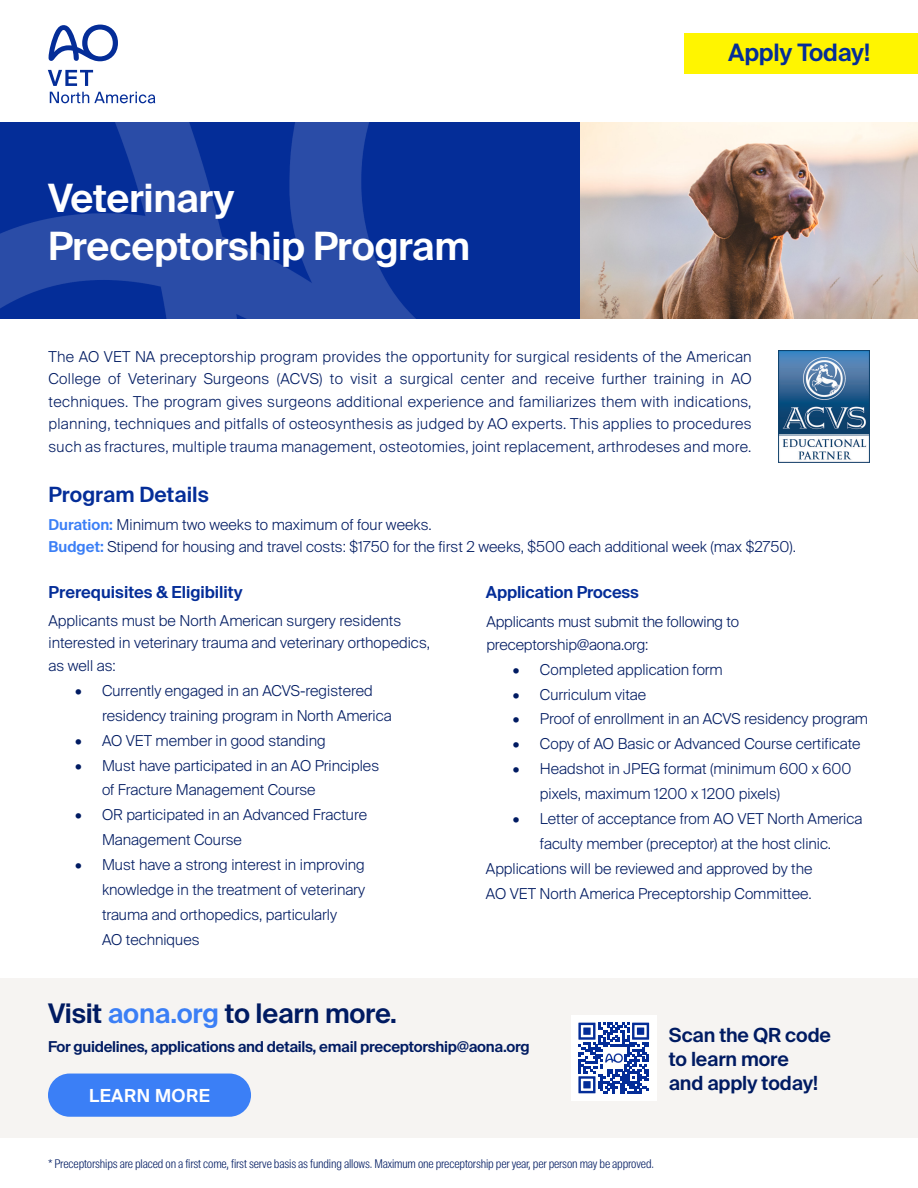
<style>
.page{position:relative;width:918px;height:1188px;background:#fff}
.page>*{position:absolute;margin:0;border:0;box-sizing:border-box;transform-origin:0 0}
.t1{font:600 39px/48px "Suisse Intl";letter-spacing:-.01em;color:#fff}
.t2{font:600 27px "Suisse Intl";letter-spacing:-.01em;color:#001b62}
.t3{font:600 24px "Suisse Intl";letter-spacing:-.01em;color:#042d98}
.p_body_text_bold_lef{font:600 21px "Suisse Intl";color:#042d98}
.t4{font:600 19.5px/24px "Suisse Intl";letter-spacing:-.01em;color:#001b62}
.t5{font:600 18px "Suisse Intl";letter-spacing:.025em;color:#fff}
.p_body_text{font:600 16.5px "Suisse Intl";color:#042d98}
.p_sub-headers{font:600 16.5px "Suisse Intl";letter-spacing:-.01em;color:#042d98}
.p_body_text-2{font:300 15px/22.5px "Suisse Intl";color:#001b62}
.p_body_text_bold_lef-2{font:300 15px/22.5px "Suisse Intl";letter-spacing:.02em;color:#001b62;text-align:justify}
.t6{font:600 15px "Suisse Intl";letter-spacing:-.02em;color:#001b62}
.p_compliance_info{font:300 12px "Suisse Intl Cond";letter-spacing:-.01em;color:#001b62}
.s1{font-weight:600;color:#3b7ff6}
.s2{color:#3b7ff6}
</style>
<div class="page">
<img style="left:0;top:123px;width:580px;height:195px">
<svg style="left:50px;top:92px;width:105px;height:11px"></svg>
<svg style="left:48px;top:70px;width:45px;height:16px"></svg>
<svg style="left:49px;top:25px;width:69px;height:36px"></svg>
<img style="left:580px;top:123px;width:338px;height:195px">
<div style="left:684px;top:33px;width:234px;height:41px;background:#fff500"></div>
<div style="left:0;top:978px;width:918px;height:160px;background:#f6f4f2"></div>
<div style="left:48px;top:1074px;width:203px;height:43px;background:#3b7ff6;border-radius:22px"></div>
<div style="left:571px;top:1015px;width:86px;height:86px;background:#fff"></div>
<svg style="left:578px;top:1023px;width:71px;height:70px"></svg>
<img style="left:604px;top:1048px;width:20px;height:20px">
<img style="left:779px;top:350px;width:91px;height:112px">
<p class="t1" style="left:48px;top:175px;width:424px">Veterinary<br>Preceptorship Program</p>
<p class="t3" style="left:728px;top:39px;width:143px">Apply Today!</p>
<p class="p_body_text_bold_lef-2" style="left:49px;top:345px;width:705px">The AO VET NA preceptorship program provides the opportunity for surgical residents of the American College of Veterinary Surgeons (ACVS) to visit a surgical center and receive further training in AO techniques. The program gives surgeons additional experience and familiarizes them with indications, planning, techniques and pitfalls of osteosynthesis as judged by AO experts. This applies to procedures such as fractures, multiple trauma management, osteotomies, joint replacement, arthrodeses and more.</p>
<p class="p_body_text_bold_lef" style="left:49px;top:482px;width:162px">Program Details</p>
<p class="p_body_text-2" style="left:49px;top:513px;width:749px"><span class="s1">Duration:</span> Minimum two weeks to maximum of four weeks.<br><span class="s1">Budget:</span> Stipend for housing and travel costs: $1750 for the first 2 weeks, $500 each additional week (max $2750).</p>
<p class="p_body_text" style="left:49px;top:583px;width:196px">Prerequisites &amp; Eligibility</p>
<p class="p_body_text-2" style="left:49px;top:609px;width:383px">Applicants must be North American surgery residents interested in veterinary trauma and veterinary orthopedics, as well as:</p>
<p class="p_body_text-2" style="left:75px;top:679px;width:299px">• Currently engaged in an ACVS-registered</p>
<p class="p_body_text-2" style="left:102px;top:704px;width:291px">residency training program in North America</p>
<p class="p_body_text-2" style="left:75px;top:729px;width:252px">• AO VET member in good standing</p>
<p class="p_body_text-2" style="left:75px;top:754px;width:306px">• Must have participated in an AO Principles</p>
<p class="p_body_text-2" style="left:102px;top:779px;width:215px">of Fracture Management Course</p>
<p class="p_body_text-2" style="left:75px;top:804px;width:294px">• OR participated in an Advanced Fracture</p>
<p class="p_body_text-2" style="left:102px;top:829px;width:141px">Management Course</p>
<p class="p_body_text-2" style="left:75px;top:854px;width:291px">• Must have a strong interest in improving</p>
<p class="p_body_text-2" style="left:102px;top:879px;width:265px">knowledge in the treatment of veterinary</p>
<p class="p_body_text-2" style="left:102px;top:903px;width:237px">trauma and orthopedics, particularly</p>
<p class="p_body_text-2" style="left:102px;top:928px;width:99px">AO techniques</p>
<p class="p_sub-headers" style="left:486px;top:583px;width:154px">Application Process</p>
<p class="p_body_text-2" style="left:486px;top:611px;width:254px">Applicants must submit the following to preceptorship@aona.org:</p>
<p class="p_body_text-2" style="left:513px;top:658px;width:211px">• Completed application form</p>
<p class="p_body_text-2" style="left:513px;top:683px;width:135px">• Curriculum vitae</p>
<p class="p_body_text-2" style="left:513px;top:708px;width:357px">• Proof of enrollment in an ACVS residency program</p>
<p class="p_body_text-2" style="left:513px;top:733px;width:349px">• Copy of AO Basic or Advanced Course certificate</p>
<p class="p_body_text-2" style="left:513px;top:758px;width:340px">• Headshot in JPEG format (minimum 600 x 600</p>
<p class="p_body_text-2" style="left:540px;top:783px;width:242px">pixels, maximum 1200 x 1200 pixels)</p>
<p class="p_body_text-2" style="left:513px;top:808px;width:351px">• Letter of acceptance from AO VET North America</p>
<p class="p_body_text-2" style="left:540px;top:833px;width:293px">faculty member (preceptor) at the host clinic.</p>
<p class="p_body_text-2" style="left:486px;top:857px;width:328px">Applications will be reviewed and approved by the</p>
<p class="p_body_text-2" style="left:486px;top:882px;width:327px">AO VET North America Preceptorship Committee.</p>
<p class="t2" style="left:48px;top:998px;width:351px">Visit <span class="s2">aona.org</span> to learn more.</p>
<p class="t6" style="left:48px;top:1038px;width:483px">For guidelines, applications and details, email preceptorship@aona.org</p>
<p class="t5" style="left:89px;top:1085px;width:122px">LEARN MORE</p>
<p class="t4" style="left:669px;top:1023px;width:164px">Scan the QR code to learn more<br>and apply today!</p>
<p class="p_compliance_info" style="left:48px;top:1157px;width:608px">* Preceptorships are placed on a first come, first serve basis as funding allows. Maximum one preceptorship per year, per person may be approved.</p>
</div>
